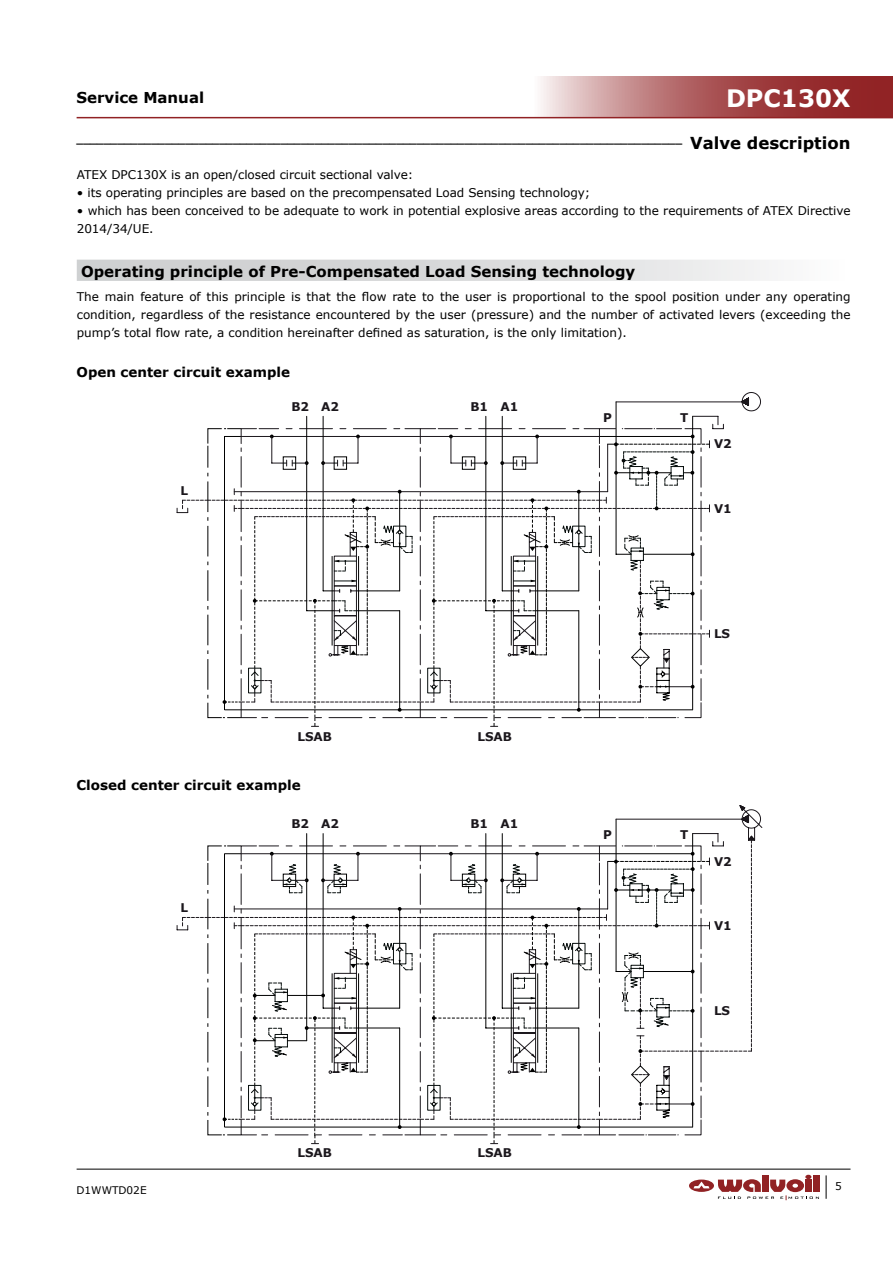
<style>
.page{position:relative;width:893px;height:1263px;background:#fff}
.page>*{position:absolute;margin:0;border:0;box-sizing:border-box;transform-origin:0 0}
.t1{font:700 24px "Verdana";color:#fff}
.t2{font:700 15px "Verdana";color:#000}
.t3{font:700 13.5px "Verdana";color:#000}
.t4{font:12px/18px "Verdana";letter-spacing:-.005em;color:#000}
.t5{font:700 12px "Verdana";color:#1b171c}
.t6{font:10.5px "Verdana";color:#000}
.t7{font:700 9.6px "Verdana";color:#000}
.s1{font-size:16.5px}
</style>
<div class="page">
<svg style="left:531px;top:77px;width:362px;height:40px;background:#b36869"></svg>
<hr style="left:77px;top:1169px;width:773px;height:1px;background:#000">
<svg style="left:826px;top:1175px;width:1px;height:24px"></svg>
<hr style="left:77px;top:117px;width:816px;height:1px;background:#912224">
<svg style="left:689px;top:1179px;width:25px;height:13px"></svg>
<svg style="left:693px;top:1181px;width:16px;height:7px"></svg>
<svg style="left:718px;top:1175px;width:101px;height:25px"></svg>
<div style="left:77px;top:260px;width:774px;height:21px;background:linear-gradient(to right,#c6c8c9,#f5f5f6)"></div>
<svg style="left:615px;top:401px;width:126px;height:15px"></svg>
<svg style="left:741px;top:392px;width:20px;height:19px"></svg>
<hr style="left:616px;top:402px;width:1px;height:152px;background:#000">
<svg style="left:177px;top:416px;width:547px;height:311px"></svg>
<svg style="left:177px;top:805px;width:585px;height:339px"></svg>
<hr style="left:287px;top:995px;width:36px;height:1px;background:#000">
<p class="t2" style="left:77px;top:87px;width:129px">Service Manual</p>
<h1 class="t1" style="left:726px;top:81px;width:126px">DPC130X</h1>
<p class="t7" style="left:77px;top:133px;width:775px">_________________________________________________________________________________________ <span class="s1">Valve description</span></p>
<p class="t4" style="left:77px;top:166px;width:338px">ATEX DPC130X is an open/closed circuit sectional valve:</p>
<p class="t4" style="left:77px;top:184px;width:515px">• its operating principles are based on the precompensated Load Sensing technology;</p>
<p class="t4" style="left:77px;top:202px;width:775px">• which has been conceived to be adequate to work in potential explosive areas according to the requirements of ATEX Directive<br>2014/34/UE.</p>
<p class="t2" style="left:81px;top:261px;width:556px">Operating principle of Pre-Compensated Load Sensing technology</p>
<p class="t4" style="left:77px;top:288px;width:775px;text-align:justify">The main feature of this principle is that the flow rate to the user is proportional to the spool position under any operating condition, regardless of the resistance encountered by the user (pressure) and the number of activated levers (exceeding the pump’s total flow rate, a condition hereinafter defined as saturation, is the only limitation).</p>
<p class="t3" style="left:77px;top:362px;width:215px">Open center circuit example</p>
<p class="t5" style="left:180px;top:482px;width:9px">L</p>
<p class="t5" style="left:291px;top:398px;width:49px">B2 A2</p>
<p class="t5" style="left:470px;top:398px;width:49px">B1 A1</p>
<p class="t5" style="left:297px;top:728px;width:36px">LSAB</p>
<p class="t5" style="left:477px;top:728px;width:36px">LSAB</p>
<p class="t3" style="left:77px;top:775px;width:226px">Closed center circuit example</p>
<p class="t5" style="left:180px;top:899px;width:9px">L</p>
<p class="t5" style="left:291px;top:815px;width:49px">B2 A2</p>
<p class="t5" style="left:470px;top:815px;width:49px">B1 A1</p>
<p class="t6" style="left:77px;top:1183px;width:72px">D1WWTD02E</p>
<p class="t5" style="left:297px;top:1144px;width:36px">LSAB</p>
<p class="t5" style="left:477px;top:1144px;width:36px">LSAB</p>
<p class="t5" style="left:603px;top:409px;width:10px">P</p>
<p class="t5" style="left:680px;top:409px;width:10px">T</p>
<p class="t5" style="left:714px;top:436px;width:19px">V2</p>
<p class="t5" style="left:714px;top:500px;width:19px">V1</p>
<p class="t5" style="left:714px;top:625px;width:18px">LS</p>
<p class="t5" style="left:603px;top:826px;width:10px">P</p>
<p class="t5" style="left:680px;top:826px;width:10px">T</p>
<p class="t5" style="left:714px;top:853px;width:19px">V2</p>
<p class="t5" style="left:714px;top:917px;width:19px">V1</p>
<p class="t5" style="left:714px;top:1002px;width:18px">LS</p>
<p class="t6" style="left:835px;top:1179px;width:8px">5</p>
</div>
